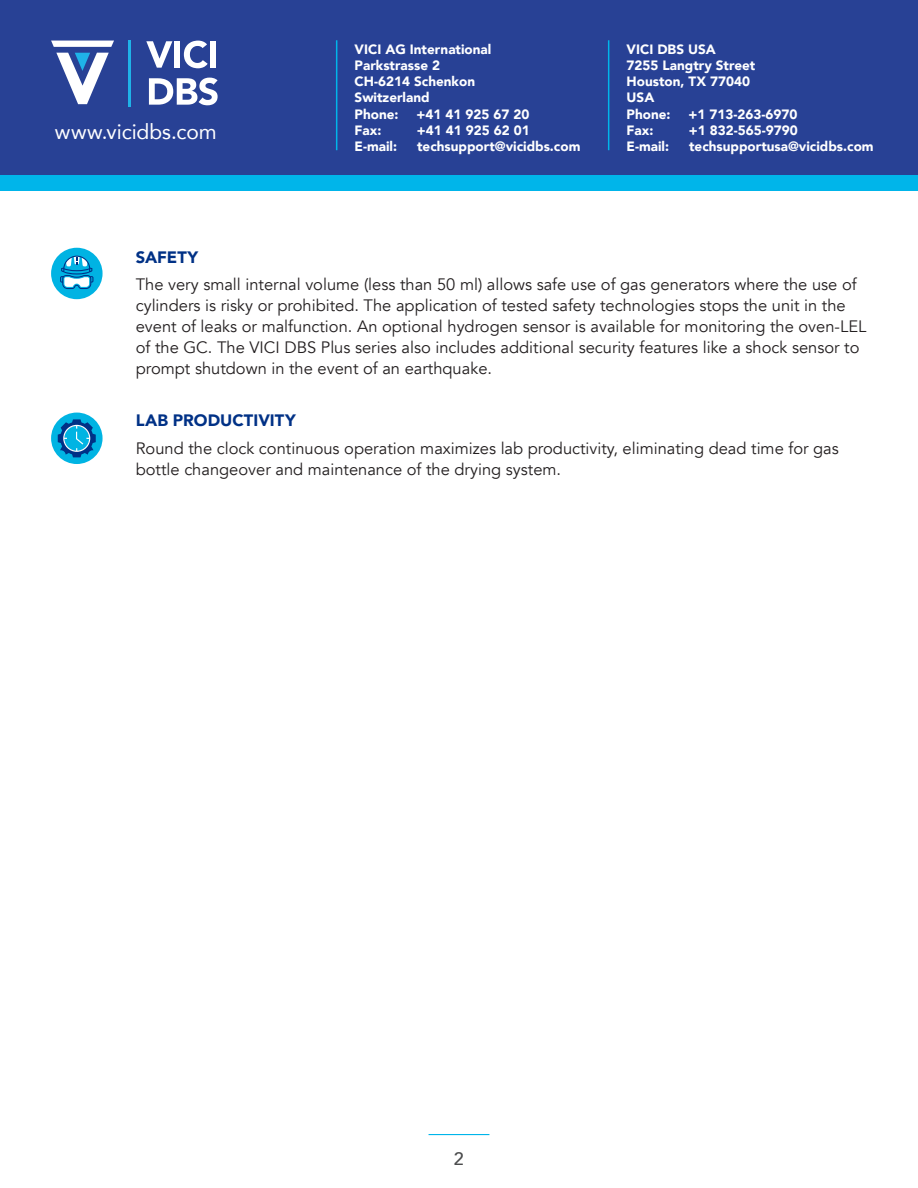
<style>
.page{position:relative;width:918px;height:1188px;background:#fff}
.page>*{position:absolute;margin:0;border:0;box-sizing:border-box;transform-origin:0 0}
.t1{font:21px "Avenir";color:#fff}
.t2{font:500 18px "Avenir";color:#4b4c4d}
.Body_Copy{font:16.5px/21px "Avenir";color:#231f20}
.Sub_Header{font:900 16.5px "Avenir";color:#003186}
.t3{font:900 13.5px/16.2px "Avenir";color:#fff}
</style>
<div class="page">
<div style="left:0;top:173px;width:918px;height:17px;background:#00b5ea"></div>
<div style="left:0;top:0;width:918px;height:174px;background:#284195"></div>
<hr style="left:336px;top:40px;width:1px;height:110px;background:#00b5ea">
<hr style="left:429px;top:1134px;width:60px;height:1px;background:#00b5ea">
<svg style="left:146px;top:41px;width:26px;height:27px"></svg>
<div style="left:175px;top:41px;width:5px;height:27px;background:#fff"></div>
<svg style="left:184px;top:41px;width:24px;height:27px"></svg>
<div style="left:210px;top:41px;width:6px;height:27px;background:#fff"></div>
<svg style="left:149px;top:78px;width:69px;height:27px"></svg>
<hr style="left:128px;top:40px;width:2px;height:66px;background:#1fb3e8">
<svg style="left:51px;top:41px;width:63px;height:6px"></svg>
<svg style="left:56px;top:53px;width:53px;height:51px"></svg>
<hr style="left:608px;top:40px;width:1px;height:110px;background:#00b5ea">
<div style="left:51px;top:248px;width:52px;height:51px;background:#00b3e3;border-radius:50%"></div>
<svg style="left:60px;top:256px;width:33px;height:33px"></svg>
<div style="left:51px;top:413px;width:52px;height:51px;background:#00b4e3;border-radius:50%"></div>
<svg style="left:58px;top:419px;width:38px;height:38px"></svg>
<p class="t1" style="left:55px;top:114px;width:164px">www.vicidbs.com</p>
<p class="t3" style="left:355px;top:41px;width:138px">VICI AG International<br>Parkstrasse 2<br>CH-6214 Schenkon<br>Switzerland<br>Phone:</p>
<p class="t3" style="left:417px;top:105px;width:114px">+41 41 925 67 20</p>
<p class="t3" style="left:627px;top:41px;width:130px">VICI DBS USA<br>7255 Langtry Street<br>Houston, TX 77040<br>USA<br>Phone:</p>
<p class="t3" style="left:689px;top:105px;width:110px">+1 713-263-6970</p>
<p class="t3" style="left:355px;top:122px;width:28px">Fax:</p>
<p class="t3" style="left:417px;top:122px;width:114px">+41 41 925 62 01</p>
<p class="t3" style="left:355px;top:138px;width:44px">E-mail:</p>
<p class="t3" style="left:417px;top:138px;width:165px">techsupport@vicidbs.com</p>
<p class="t3" style="left:627px;top:122px;width:28px">Fax:</p>
<p class="t3" style="left:689px;top:122px;width:110px">+1 832-565-9790</p>
<p class="t3" style="left:627px;top:138px;width:44px">E-mail:</p>
<p class="t3" style="left:689px;top:138px;width:186px">techsupportusa@vicidbs.com</p>
<p class="Sub_Header" style="left:136px;top:243px;width:64px">SAFETY</p>
<p class="Body_Copy" style="left:136px;top:275px;width:732px">The very small internal volume (less than 50 ml) allows safe use of gas generators where the use of cylinders is risky or prohibited. The application of tested safety technologies stops the unit in the event of leaks or malfunction. An optional hydrogen sensor is available for monitoring the oven-LEL of the GC. The VICI DBS Plus series also includes additional security features like a shock sensor to prompt shutdown in the event of an earthquake.</p>
<p class="Sub_Header" style="left:136px;top:406px;width:161px">LAB PRODUCTIVITY</p>
<p class="Body_Copy" style="left:136px;top:438px;width:705px">Round the clock continuous operation maximizes lab productivity, eliminating dead time for gas bottle changeover and maintenance of the drying system.</p>
<p class="t2" style="left:454px;top:1143px;width:12px">2</p>
</div>
